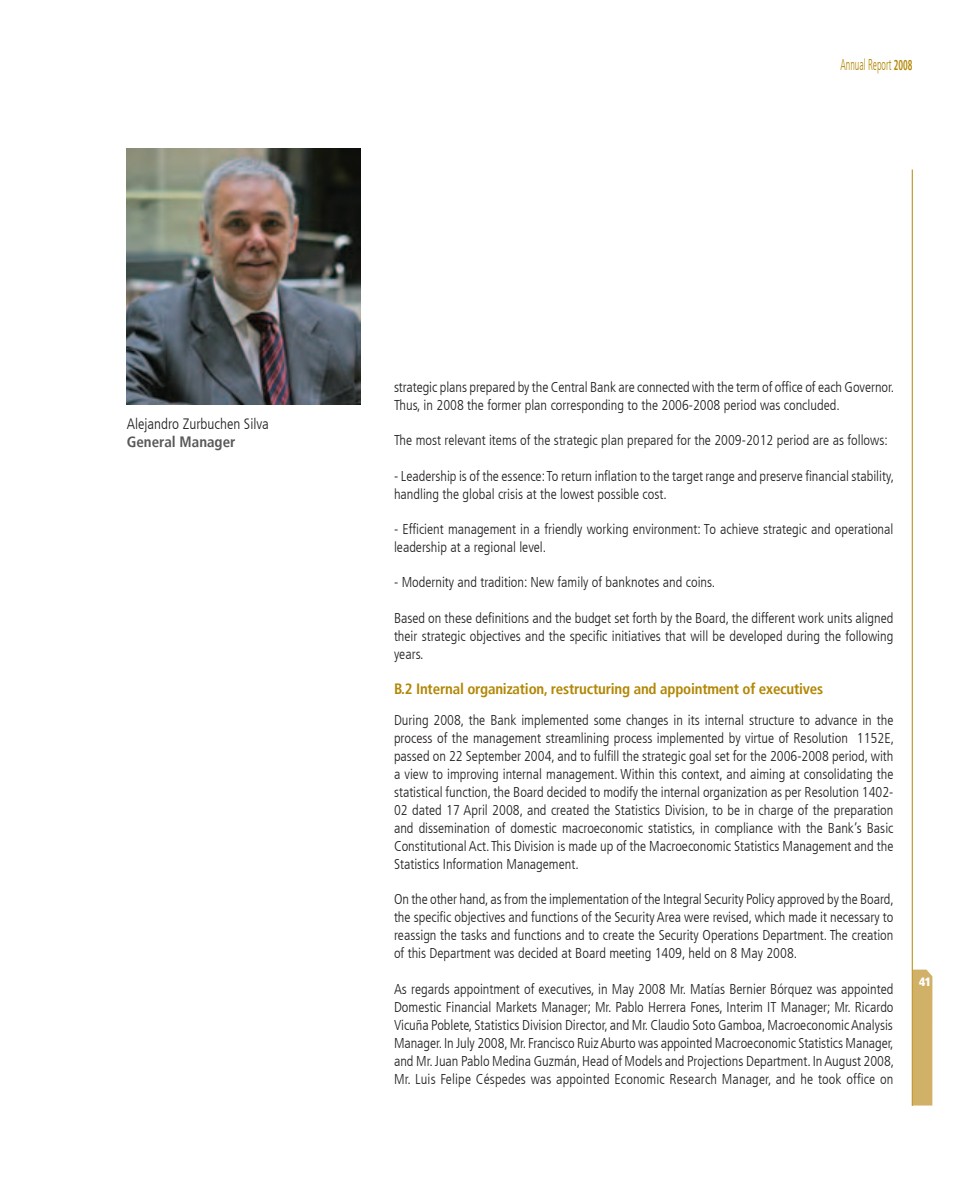
<style>
.page{position:relative;width:978px;height:1191px;background:#fff}
.page>*{position:absolute;margin:0;border:0;box-sizing:border-box;transform-origin:0 0}
.t1{font:300 condensed 15.6px "Frutiger LT";color:#b28705;scale:.63 1}
.t2{font:700 condensed 15px "Frutiger LT";letter-spacing:-.015em;color:#b28705}
.t3{font:300 condensed 15px "Frutiger LT";color:#231f20}
.t4{font:700 condensed 15px "Frutiger LT";color:#57585a}
.t5{font:300 condensed 14.25px/18px "Frutiger LT";color:#231f20;text-align:justify}
.t6{font:900 condensed 12px "Frutiger LT";color:#fff}
.s1{font-weight:700;font-size:14.4px}
</style>
<div class="page">
<div style="left:913px;top:969px;width:19px;height:136px;background:#d1b068"></div>
<hr style="left:912px;top:169px;width:1px;height:937px;background:#b28705">
<img style="left:127px;top:149px;width:234px;height:255px">
<p class="t3" style="left:127px;top:416px;width:143px">Alejandro Zurbuchen Silva</p>
<p class="t4" style="left:127px;top:433px;width:110px">General Manager</p>
<p class="t1" style="left:840px;top:56px;width:116px">Annual Report <span class="s1">2008</span></p>
<p class="t5" style="left:394px;top:378px;width:502px">strategic plans prepared by the Central Bank are connected with the term of office of each Governor.<br>Thus, in 2008 the former plan corresponding to the 2006-2008 period was concluded.</p>
<p class="t5" style="left:394px;top:431px;width:495px">The most relevant items of the strategic plan prepared for the 2009-2012 period are as follows:</p>
<p class="t5" style="left:394px;top:467px;width:502px">- Leadership is of the essence: To return inflation to the target range and preserve financial stability, handling the global crisis at the lowest possible cost.</p>
<p class="t5" style="left:394px;top:520px;width:501px">- Efficient management in a friendly working environment: To achieve strategic and operational leadership at a regional level.</p>
<p class="t5" style="left:394px;top:573px;width:323px">- Modernity and tradition: New family of banknotes and coins.</p>
<p class="t5" style="left:394px;top:609px;width:501px">Based on these definitions and the budget set forth by the Board, the different work units aligned their strategic objectives and the specific initiatives that will be developed during the following years.</p>
<p class="t2" style="left:394px;top:680px;width:431px">B.2 Internal organization, restructuring and appointment of executives</p>
<p class="t5" style="left:394px;top:711px;width:502px">During 2008, the Bank implemented some changes in its internal structure to advance in the process of the management streamlining process implemented by virtue of Resolution 1152E, passed on 22 September 2004, and to fulfill the strategic goal set for the 2006-2008 period, with a view to improving internal management. Within this context, and aiming at consolidating the statistical function, the Board decided to modify the internal organization as per Resolution 1402- 02 dated 17 April 2008, and created the Statistics Division, to be in charge of the preparation and dissemination of domestic macroeconomic statistics, in compliance with the Bank’s Basic Constitutional Act. This Division is made up of the Macroeconomic Statistics Management and the Statistics Information Management.</p>
<p class="t5" style="left:394px;top:890px;width:501px">On the other hand, as from the implementation of the Integral Security Policy approved by the Board, the specific objectives and functions of the Security Area were revised, which made it necessary to reassign the tasks and functions and to create the Security Operations Department. The creation of this Department was decided at Board meeting 1409, held on 8 May 2008.</p>
<p class="t5" style="left:394px;top:980px;width:502px">As regards appointment of executives, in May 2008 Mr. Matías Bernier Bórquez was appointed Domestic Financial Markets Manager; Mr. Pablo Herrera Fones, Interim IT Manager; Mr. Ricardo Vicuña Poblete, Statistics Division Director, and Mr. Claudio Soto Gamboa, Macroeconomic Analysis Manager. In July 2008, Mr. Francisco Ruiz Aburto was appointed Macroeconomic Statistics Manager, and Mr. Juan Pablo Medina Guzmán, Head of Models and Projections Department. In August 2008, Mr. Luis Felipe Céspedes was appointed Economic Research Manager, and he took office on</p>
<p class="t6" style="left:919px;top:974px;width:14px">41</p>
</div>
